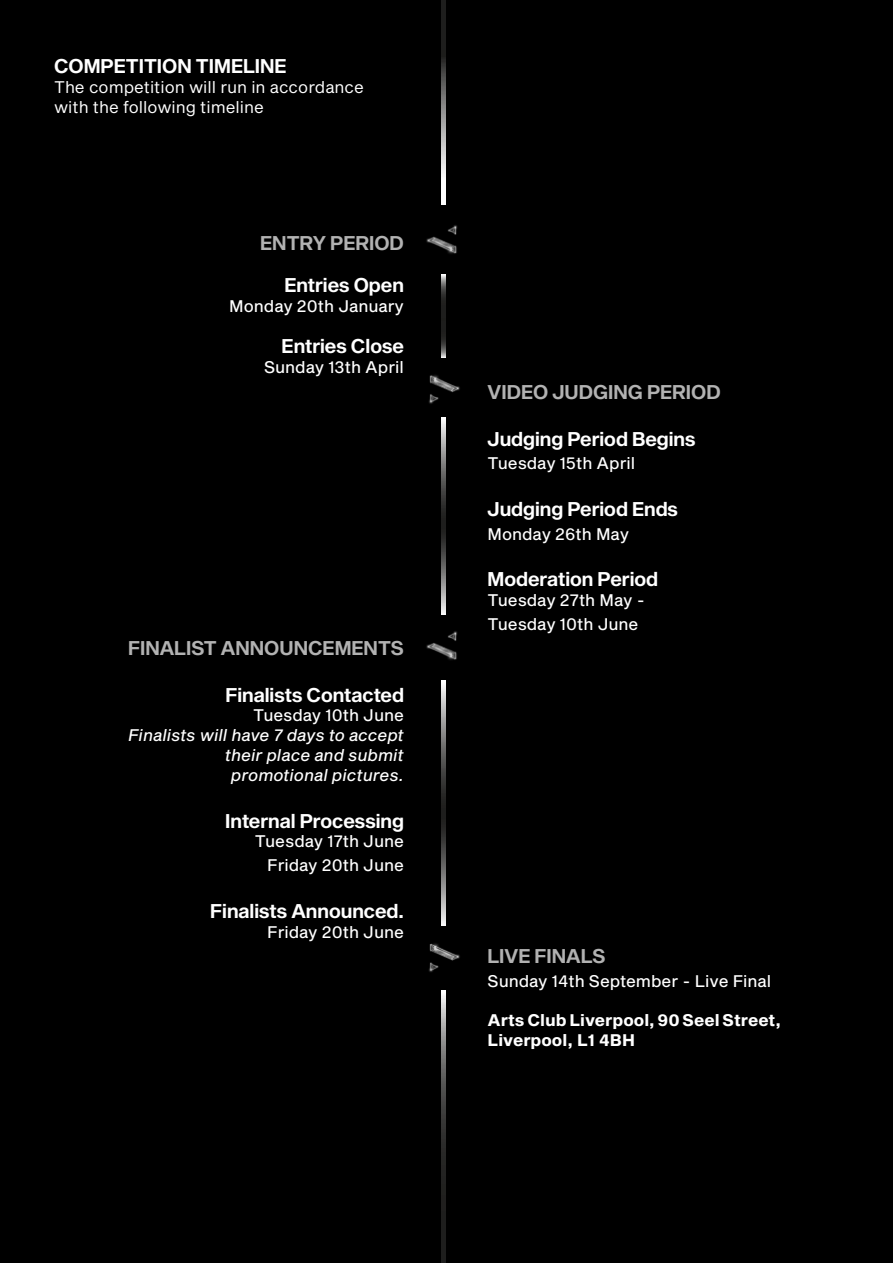
<style>
.page{position:relative;width:893px;height:1263px;background:#000}
.page>*{position:absolute;margin:0;border:0;box-sizing:border-box;transform-origin:0 0}
.t1{font:19.5px "Sequel Sans Semi Bold Head";color:#fff}
.t2{font:19.5px "Sequel Sans Semi Bold Head";color:#b2b2b2}
.t3{font:16.5px "Sequel Sans Roman Body";color:#fff}
.t4{font:16.5px "Sequel Sans Oblique Body";color:#fff}
.t5{font:16.5px "Sequel Sans Book Body";color:#fff}
.t6{font:16.5px/19.8px "Sequel Sans Bold Body";color:#fff}
</style>
<div class="page">
<img style="left:426px;top:203px;width:32px;height:51px">
<img style="left:426px;top:609px;width:32px;height:51px">
<img style="left:429px;top:355px;width:31px;height:70px">
<img style="left:429px;top:923px;width:31px;height:70px">
<svg style="left:441px;top:0;width:4px;height:204px"></svg>
<svg style="left:441px;top:991px;width:4px;height:272px"></svg>
<svg style="left:441px;top:274px;width:4px;height:83px"></svg>
<svg style="left:441px;top:418px;width:4px;height:196px"></svg>
<svg style="left:441px;top:680px;width:4px;height:246px"></svg>
<p class="t1" style="left:54px;top:52px;width:234px">COMPETITION TIMELINE</p>
<p class="t5" style="left:54px;top:75px;width:311px">The competition will run in accordance</p>
<p class="t5" style="left:54px;top:95px;width:211px">with the following timeline</p>
<p class="t2" style="left:260px;top:229px;width:145px">ENTRY PERIOD</p>
<p class="t1" style="left:284px;top:271px;width:121px">Entries Open</p>
<p class="t3" style="left:229px;top:294px;width:176px">Monday 20th January</p>
<p class="t1" style="left:282px;top:332px;width:124px">Entries Close</p>
<p class="t3" style="left:264px;top:355px;width:141px">Sunday 13th April</p>
<p class="t2" style="left:128px;top:634px;width:277px">FINALIST ANNOUNCEMENTS</p>
<p class="t1" style="left:225px;top:681px;width:180px">Finalists Contacted</p>
<p class="t3" style="left:253px;top:704px;width:152px">Tuesday 10th June</p>
<p class="t4" style="left:128px;top:724px;width:277px">Finalists will have 7 days to accept</p>
<p class="t4" style="left:225px;top:743px;width:181px">their place and submit</p>
<p class="t4" style="left:231px;top:763px;width:175px">promotional pictures.</p>
<p class="t1" style="left:225px;top:807px;width:180px">Internal Processing</p>
<p class="t3" style="left:255px;top:830px;width:151px">Tuesday 17th June</p>
<p class="t3" style="left:267px;top:853px;width:138px">Friday 20th June</p>
<p class="t1" style="left:210px;top:897px;width:195px">Finalists Announced.</p>
<p class="t3" style="left:267px;top:920px;width:138px">Friday 20th June</p>
<p class="t2" style="left:487px;top:378px;width:235px">VIDEO JUDGING PERIOD</p>
<p class="t1" style="left:487px;top:425px;width:210px">Judging Period Begins</p>
<p class="t3" style="left:487px;top:452px;width:149px">Tuesday 15th April</p>
<p class="t1" style="left:487px;top:495px;width:192px">Judging Period Ends</p>
<p class="t3" style="left:487px;top:522px;width:143px">Monday 26th May</p>
<p class="t1" style="left:487px;top:565px;width:172px">Moderation Period</p>
<p class="t3" style="left:487px;top:588px;width:159px">Tuesday 27th May -</p>
<p class="t3" style="left:487px;top:612px;width:152px">Tuesday 10th June</p>
<p class="t2" style="left:487px;top:942px;width:120px">LIVE FINALS</p>
<p class="t3" style="left:487px;top:969px;width:285px">Sunday 14th September - Live Final</p>
<p class="t6" style="left:487px;top:1011px;width:295px">Arts Club Liverpool, 90 Seel Street,<br>Liverpool, L1 4BH</p>
</div>
